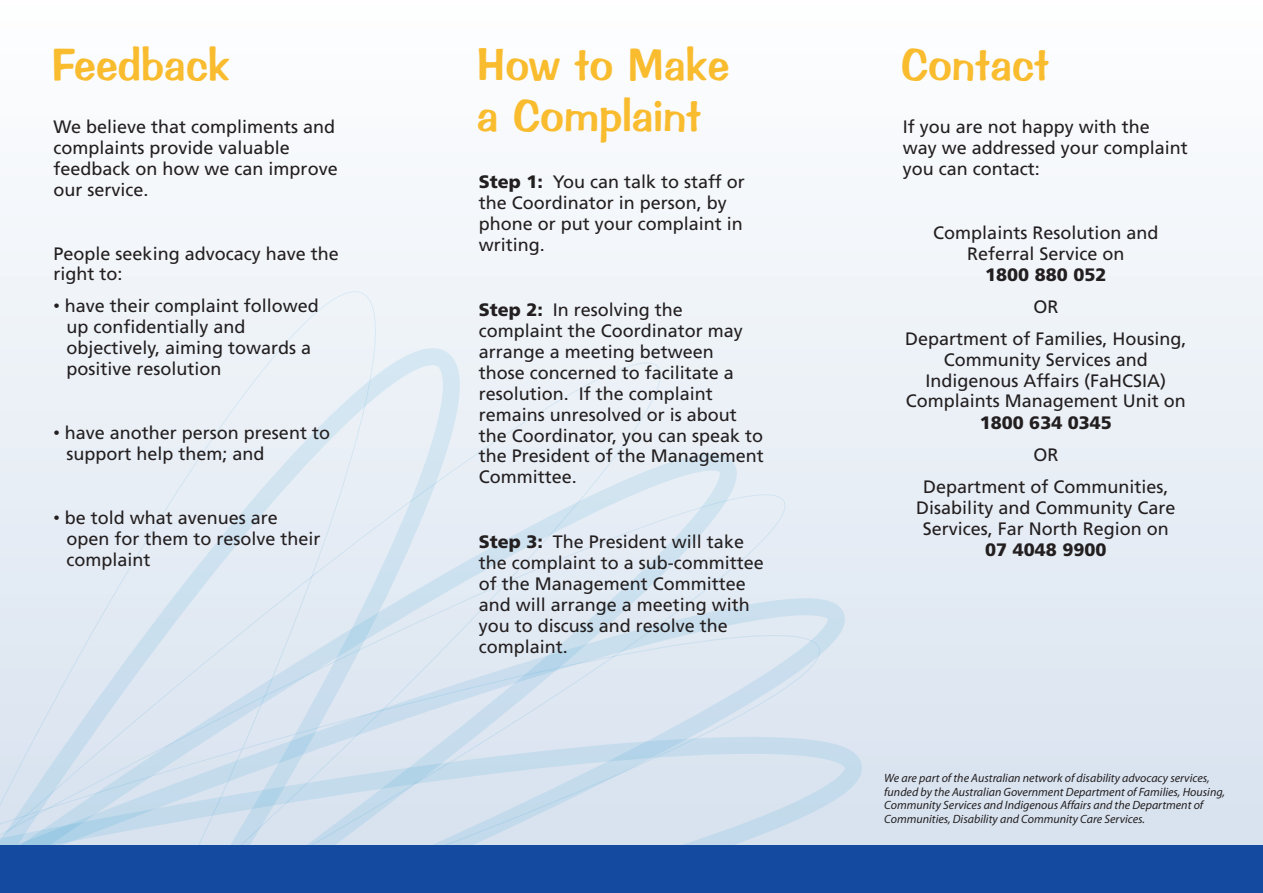
<style>
.page{position:relative;width:1263px;height:893px;background:#fff}
.page>*{position:absolute;margin:0;border:0;box-sizing:border-box;transform-origin:0 0}
.t1{font:45px "Impress BT";color:#f9bc2f}
.t2{font:18px/20.9px "Frutiger";color:#231f20}
.t3{font:900 18px "Frutiger";color:#231f20}
.t4{font:italic 12px/13.5px "Myriad Pro";color:#231f20}
.s1{font-weight:900}
.s2{font-family:"Arial"}
</style>
<div class="page">
<div style="left:0;top:0;width:1263px;height:864px;background:linear-gradient(to bottom,#fefefe,#d7e1ee)"></div>
<div style="left:416px;top:340px;width:282px;height:96px;background:#ecf1f7"></div>
<div style="left:0;top:291px;width:416px;height:58px;background:#eff3f8"></div>
<svg style="left:786px;top:574px;width:87px;height:271px;background:#dce6f1"></svg>
<svg style="left:514px;top:436px;width:272px;height:285px;background:#dee8f2"></svg>
<svg style="left:514px;top:721px;width:350px;height:124px;background:#d3e1ee"></svg>
<svg style="left:0;top:349px;width:514px;height:496px;background:#dde8f2"></svg>
<div style="left:0;top:845px;width:1263px;height:48px;background:#144aa0"></div>
<h1 class="t1" style="left:51px;top:46px;width:180px">Feedback</h1>
<h1 class="t1" style="left:477px;top:46px;width:254px">How to Make</h1>
<h1 class="t1" style="left:901px;top:46px;width:150px">Contact</h1>
<h1 class="t1" style="left:477px;top:96px;width:226px">a Complaint</h1>
<p class="t2" style="left:903px;top:118px;width:287px">If you are not happy with the way we addressed your complaint you can contact:</p>
<p class="t2" style="left:54px;top:118px;width:286px">We believe that compliments and complaints provide valuable feedback on how we can improve our service.</p>
<p class="t2" style="left:479px;top:173px;width:268px"><span class="s1">Step 1:</span> You can talk to staff or the Coordinator in person, by phone or put your complaint in writing.</p>
<p class="t2" style="left:933px;top:224px;width:227px;text-align:center">Complaints Resolution and<br>Referral Service on</p>
<p class="t3" style="left:985px;top:267px;width:123px">1800 880 052</p>
<p class="t2" style="left:905px;top:292px;width:283px;line-height:32px;text-align:center">OR<br>Department of Families, Housing,</p>
<p class="t2" style="left:906px;top:351px;width:282px;text-align:center">Community Services and<br>Indigenous Affairs (FaHCSIA)<br>Complaints Management Unit on</p>
<p class="t3" style="left:980px;top:415px;width:134px">1800 634 0345</p>
<p class="t2" style="left:923px;top:440px;width:247px;line-height:32px;text-align:center">OR<br>Department of Communities,</p>
<p class="t2" style="left:916px;top:499px;width:261px;text-align:center">Disability and Community Care<br>Services, Far North Region on</p>
<p class="t3" style="left:985px;top:542px;width:123px">07 4048 9900</p>
<p class="t2" style="left:54px;top:245px;width:287px">People seeking advocacy have the right to:</p>
<p class="t2" style="left:66px;top:297px;width:254px;text-indent:-13px"><span class="s2">•</span> have their complaint followed up confidentially and objectively, aiming towards a positive resolution</p>
<p class="t2" style="left:479px;top:301px;width:287px"><span class="s1">Step 2:</span> In resolving the complaint the Coordinator may arrange a meeting between those concerned to facilitate a resolution. If the complaint remains unresolved or is about the Coordinator, you can speak to the President of the Management<br>Committee.</p>
<p class="t2" style="left:66px;top:424px;width:265px;text-indent:-13px"><span class="s2">•</span> have another person present to support help them; and</p>
<p class="t2" style="left:66px;top:509px;width:256px;text-indent:-13px"><span class="s2">•</span> be told what avenues are open for them to resolve their complaint</p>
<p class="t2" style="left:479px;top:533px;width:287px"><span class="s1">Step 3:</span> The President will take the complaint to a sub-committee of the Management Committee and will arrange a meeting with you to discuss and resolve the complaint.</p>
<p class="t4" style="left:884px;top:772px;width:342px">We are part of the Australian network of disability advocacy services, funded by the Australian Government Department of Families, Housing, Community Services and Indigenous Affairs and the Department of Communities, Disability and Community Care Services.</p>
</div>
